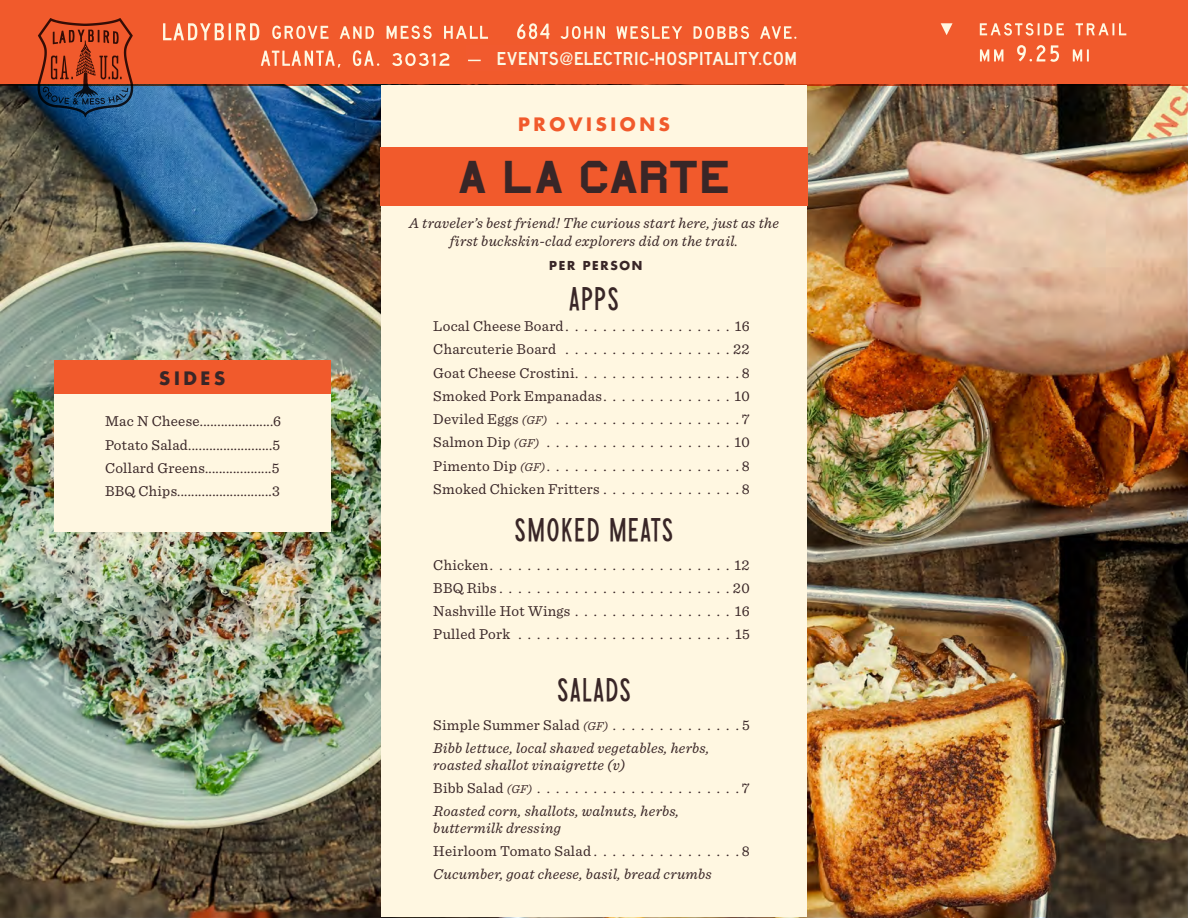
<style>
.page{position:relative;width:1188px;height:918px;background:#fff}
.page>*{position:absolute;margin:0;border:0;box-sizing:border-box;transform-origin:0 0}
.t1{font:42px "Wall Sign JNL";letter-spacing:.04em;color:#392627}
.t2{font:30px "Eckhardt Poster Text JNL";letter-spacing:.05em;color:#392627}
.t3{font:19.5px "Saa Series DD";color:#fcf8e4}
.t4{font:700 18px "Futura Std";letter-spacing:.2em;color:#f15a2c}
.t5{font:700 18px "Futura Std";letter-spacing:.2em;color:#392627}
.t6{font:15px/23.2px "Sentinel";letter-spacing:.02em;color:#392627;text-align:justify}
.t7{font:italic 15px/23.2px "Sentinel";letter-spacing:.02em;color:#392627}
.t8{font:700 12px "Futura Std";letter-spacing:.14em;color:#392627}
.s1{font-style:italic;font-size:12px}
.s2{font-style:normal}
.s3{font-size:12px}
</style>
<div class="page">
<div style="left:0;top:0;width:1188px;height:85px;background:#f15a2c"></div>
<svg style="left:980px;top:45px;width:109px;height:17px"></svg>
<svg style="left:980px;top:23px;width:146px;height:13px"></svg>
<svg style="left:941px;top:23px;width:12px;height:12px"></svg>
<svg style="left:163px;top:23px;width:633px;height:17px"></svg>
<img style="left:1px;top:85px;width:1187px;height:833px">
<div style="left:381px;top:85px;width:426px;height:832px;background:#fff7e1"></div>
<div style="left:380px;top:147px;width:428px;height:58px;background:#f15a2c"></div>
<svg style="left:38px;top:18px;width:95px;height:99px"></svg>
<div style="left:54px;top:360px;width:276px;height:172px;background:#fff7e1"></div>
<div style="left:54px;top:360px;width:276px;height:34px;background:#f15a2c"></div>
<svg style="left:261px;top:50px;width:220px;height:18px"></svg>
<p class="t5" style="left:159px;top:366px;width:67px">SIDES</p>
<p class="t6" style="left:105px;top:409px;width:178px;text-align:left">Mac N Cheese.....................6<br>Potato Salad........................5<br>Collard Greens...................5<br>BBQ Chips...........................3</p>
<h3 class="t3" style="left:497px;top:48px;width:302px">EVENTS@ELECTRIC-HOSPITALITY.COM</h3>
<p class="t4" style="left:518px;top:112px;width:153px">PROVISIONS</p>
<h1 class="t1" style="left:459px;top:152px;width:272px">A LA CARTE</h1>
<p class="t7" style="left:409px;top:213px;width:371px;line-height:18px;text-align:center">A traveler’s best friend! The curious start here, just as the first buckskin-clad explorers did on the trail.</p>
<p class="t8" style="left:549px;top:257px;width:95px">PER PERSON</p>
<h2 class="t2" style="left:569px;top:280px;width:51px">APPS</h2>
<p class="t6" style="left:433px;top:314px;width:318px">Local Cheese Board . . . . . . . . . . . . . . . . . . 16<br>Charcuterie Board ..................22<br>Goat Cheese Crostini . . . . . . . . . . . . . . . . . . 8<br>Smoked Pork Empanadas . . . . . . . . . . . . . . 10<br>Deviled Eggs <span class="s1">(GF)</span> ....................7<br>Salmon Dip <span class="s1">(GF)</span> ....................10<br>Pimento Dip <span class="s1">(GF)</span> . . . . . . . . . . . . . . . . . . . . . 8<br>Smoked Chicken Fritters . . . . . . . . . . . . . . . 8</p>
<h2 class="t2" style="left:515px;top:511px;width:160px">SMOKED MEATS</h2>
<p class="t6" style="left:433px;top:552px;width:318px">Chicken . . . . . . . . . . . . . . . . . . . . . . . . . . 12<br>BBQ Ribs . . . . . . . . . . . . . . . . . . . . . . . . . 20<br>Nashville Hot Wings . . . . . . . . . . . . . . . . . 16<br>Pulled Pork .......................15</p>
<h2 class="t2" style="left:557px;top:671px;width:75px">SALADS</h2>
<p class="t7" style="left:433px;top:713px;width:318px"><span class="s2">Simple Summer Salad</span> <span class="s3">(GF)</span> <span class="s2">. . . . . . . . . . . . . . 5<br></span>Bibb lettuce, local shaved vegetables, herbs,</p>
<p class="t7" style="left:433px;top:752px;width:318px">roasted shallot vinaigrette (v)<br><span class="s2">Bibb Salad</span> <span class="s3">(GF)</span> <span class="s2">. . . . . . . . . . . . . . . . . . . . . . 7<br></span>Roasted corn, shallots, walnuts, herbs,</p>
<p class="t7" style="left:433px;top:815px;width:129px">buttermilk dressing</p>
<p class="t6" style="left:433px;top:839px;width:318px">Heirloom Tomato Salad . . . . . . . . . . . . . . . . 8</p>
<p class="t7" style="left:433px;top:862px;width:280px">Cucumber, goat cheese, basil, bread crumbs</p>
</div>
